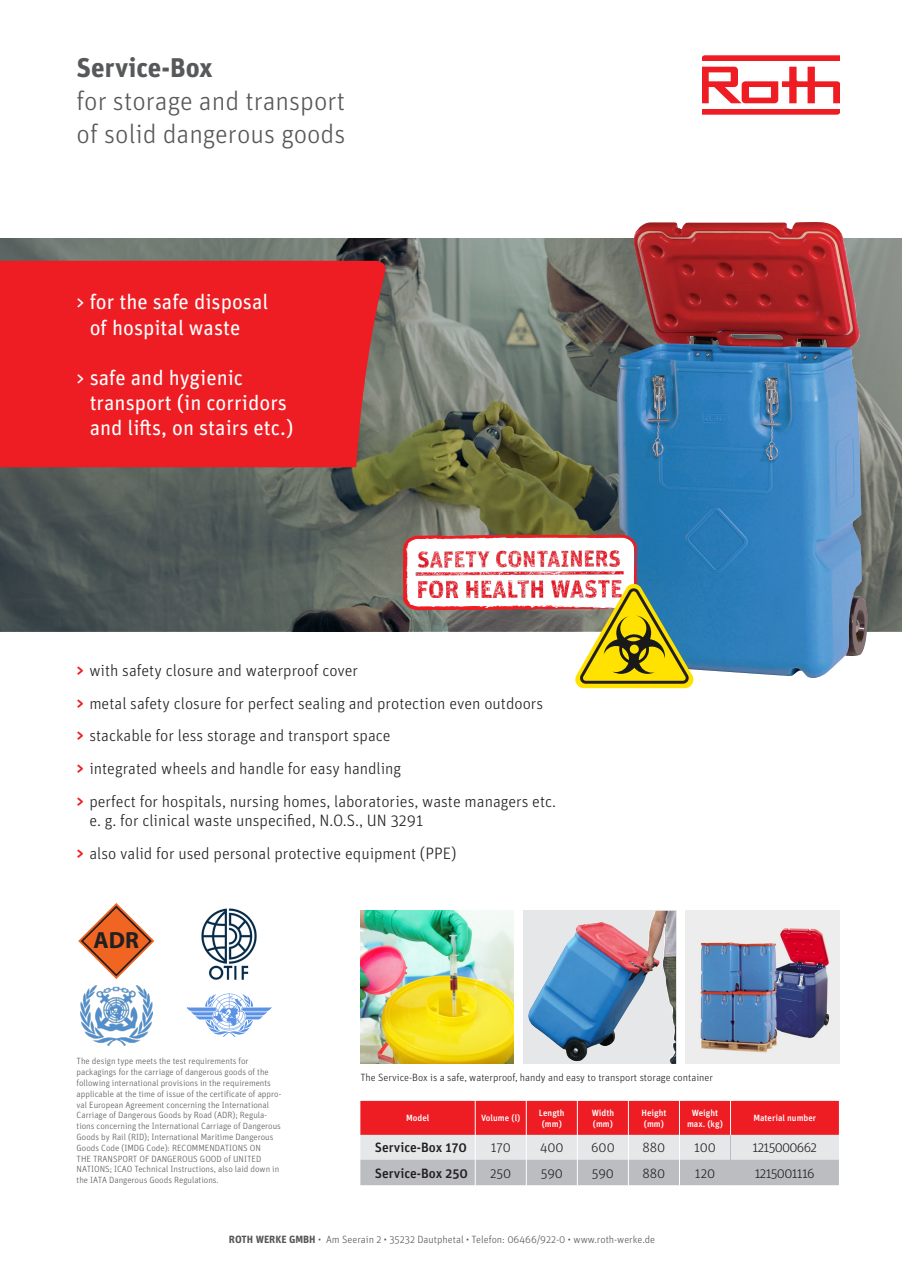
<style>
.page{position:relative;width:902px;height:1272px;background:#fff}
.page>*{position:absolute;margin:0;border:0;box-sizing:border-box;transform-origin:0 0}
.t1{font:300 27px/33px "Unit OT";color:#57585a}
.t2{font:700 27px "Unit OT";color:#57585a}
.t3{font:700 23.4px "Myriad Pro";color:#231f20}
.t4{font:21px/25.2px "Unit OT";color:#fff}
.t5{font:300 16.5px/32.5px "Unit OT";color:#231f20}
.t6{font:300 13.5px "Unit OT";letter-spacing:-.015em;color:#231f20}
.t7{font:500 13.5px "Unit OT";color:#231f20}
.t8{font:300 13.5px "Unit OT";letter-spacing:-.05em;color:#231f20}
.t9{font:300 10.5px "Unit OT";color:#57585a}
.t10{font:300 10.5px "Unit OT";color:#231f20}
.t11{font:300 9px/10.8px "Unit OT";color:#57585a}
.t12{font:500 9px/10.8px "Unit OT";color:#fff;text-align:center}
.s1{font-weight:500;font-size:18px;color:#ee1d23}
.s2{font-weight:700}
</style>
<div class="page">
<svg style="left:702px;top:109px;width:136px;height:6px"></svg>
<svg style="left:702px;top:55px;width:136px;height:6px"></svg>
<svg style="left:702px;top:67px;width:136px;height:36px"></svg>
<svg style="left:0;top:239px;width:901px;height:392px;background:#646b60"></svg>
<div style="left:0;top:261px;width:388px;height:206px;background:#ee1d23"></div>
<img style="left:616px;top:222px;width:252px;height:457px">
<svg style="left:78px;top:903px;width:76px;height:76px"></svg>
<img style="left:201px;top:908px;width:56px;height:72px">
<img style="left:80px;top:985px;width:72px;height:60px">
<svg style="left:187px;top:993px;width:84px;height:43px"></svg>
<svg style="left:523px;top:910px;width:153px;height:153px;background:#bdbebe"></svg>
<img style="left:527px;top:910px;width:145px;height:151px">
<img style="left:360px;top:910px;width:153px;height:153px">
<img style="left:685px;top:910px;width:153px;height:153px">
<svg style="left:360px;top:1100px;width:478px;height:85px;background:#dd8b8f"></svg>
<svg style="left:403px;top:534px;width:290px;height:154px"></svg>
<h1 class="t2" style="left:77px;top:50px;width:137px">Service-Box</h1>
<h1 class="t1" style="left:77px;top:84px;width:270px">for storage and transport of solid dangerous goods</h1>
<h3 class="t4" style="left:90px;top:289px;width:180px;text-indent:-13px">&gt; for the safe disposal of hospital waste</h3>
<h3 class="t4" style="left:90px;top:365px;width:205px;text-indent:-13px">&gt; safe and hygienic transport (in corridors and lifts, on stairs etc.)</h3>
<p class="t5" style="left:77px;top:654px;width:481px"><span class="s1">&gt;</span> with safety closure and waterproof cover<br><span class="s1">&gt;</span> metal safety closure for perfect sealing and protection even outdoors<br><span class="s1">&gt;</span> stackable for less storage and transport space<br><span class="s1">&gt;</span> integrated wheels and handle for easy handling<br><span class="s1">&gt;</span> perfect for hospitals, nursing homes, laboratories, waste managers etc.</p>
<h3 class="t5" style="left:77px;top:804px;width:381px;text-indent:13px">e. g. for clinical waste unspecified, N.O.S., UN 3291<br><span class="s1">&gt;</span> also valid for used personal protective equipment (PPE)</h3>
<h2 class="t3" style="left:93px;top:924px;width:47px">ADR</h2>
<p class="t11" style="left:77px;top:1055px;width:206px">The design type meets the test requirements for packagings for the carriage of dangerous goods of the following international provisions in the requirements applicable at the time of issue of the certificate of appro&shy;val European Agreement concerning the International Carriage of Dangerous Goods by Road (ADR); Regula&shy;tions concerning the International Carriage of Dangerous Goods by Rail (RID); International Maritime Dangerous Goods Code (IMDG Code): RECOMMENDATIONS ON<br>THE TRANSPORT OF DANGEROUS GOOD of UNITED NATIONS; ICAO Technical Instructions, also laid down in the IATA Dangerous Goods Regulations.</p>
<p class="t10" style="left:360px;top:1070px;width:354px">The Service-Box is a safe, waterproof, handy and easy to transport storage container</p>
<p class="t12" style="left:406px;top:1112px;width:25px">Model</p>
<p class="t12" style="left:481px;top:1112px;width:41px">Volume (l)</p>
<p class="t12" style="left:539px;top:1107px;width:27px">Length (mm)</p>
<p class="t12" style="left:591px;top:1107px;width:24px;text-align:left">Width (mm)</p>
<p class="t12" style="left:641px;top:1107px;width:27px;text-align:left">Height (mm)</p>
<p class="t12" style="left:687px;top:1107px;width:37px">Weight max. (kg)</p>
<p class="t12" style="left:753px;top:1112px;width:64px">Material number</p>
<h3 class="t7" style="left:375px;top:1138px;width:94px">Service-Box 170</h3>
<h3 class="t6" style="left:490px;top:1139px;width:22px">170</h3>
<h3 class="t6" style="left:540px;top:1139px;width:25px">400</h3>
<h3 class="t6" style="left:591px;top:1139px;width:25px">600</h3>
<h3 class="t6" style="left:642px;top:1139px;width:24px">880</h3>
<h3 class="t6" style="left:694px;top:1139px;width:24px">100</h3>
<h3 class="t8" style="left:752px;top:1139px;width:66px">1215000662</h3>
<h3 class="t7" style="left:375px;top:1164px;width:95px">Service-Box 250</h3>
<h3 class="t6" style="left:490px;top:1165px;width:23px">250</h3>
<h3 class="t6" style="left:540px;top:1165px;width:24px">590</h3>
<h3 class="t6" style="left:591px;top:1165px;width:24px">590</h3>
<h3 class="t6" style="left:642px;top:1165px;width:24px">880</h3>
<h3 class="t6" style="left:694px;top:1165px;width:22px">120</h3>
<h3 class="t8" style="left:754px;top:1165px;width:61px">1215001116</h3>
<p class="t9" style="left:229px;top:1232px;width:428px"><span class="s2">ROTH WERKE GMBH</span> • Am Seerain 2 • 35232 Dautphetal • Telefon: 06466/922-0 • www.roth-werke.de</p>
</div>
